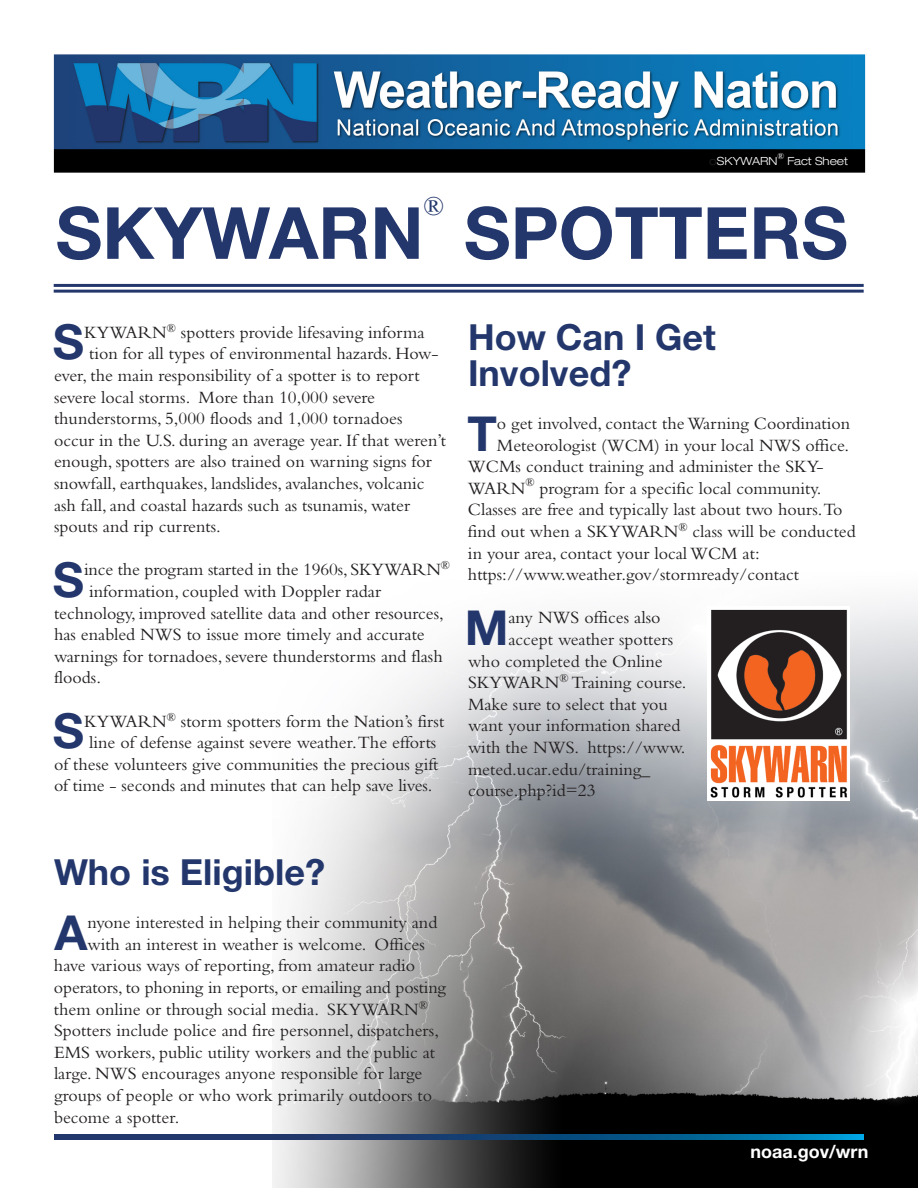
<style>
.page{position:relative;width:918px;height:1188px;background:#fff}
.page>*{position:absolute;margin:0;border:0;box-sizing:border-box;transform-origin:0 0}
.t1{font:700 72px "Helvetica Neue LT Std";color:#23376c}
.t2{font:700 48.3px "Helvetica Neue LT Std";color:#23376c}
.t3{font:700 36px/36px "Helvetica Neue LT Std";color:#23376c}
.t4{font:27px "Bembo";color:#23376c}
.t5{font:18px "Bembo";color:#231f20}
.t6{font:700 18px "Helvetica Neue LT Std";color:#fff}
.t7{font:300 expanded 11.25px "Helvetica Neue LT Std";color:#fff}
.t8{font:9px "Bembo";color:#fff}
.s1{color:#231f20}
</style>
<div class="page">
<img style="left:272px;top:602px;width:646px;height:586px">
<hr style="left:54px;top:284px;width:810px;height:3px;background:#23376c">
<hr style="left:54px;top:290px;width:810px;height:3px;background:#23376c">
<svg style="left:54px;top:1134px;width:810px;height:6px"></svg>
<img style="left:53px;top:54px;width:813px;height:119px">
<img style="left:708px;top:607px;width:141px;height:194px">
<p class="t8" style="left:777px;top:151px;width:8px">®</p>
<p class="t7" style="left:709px;top:154px;width:70px"><span class="s1">o</span>SKYWARN</p>
<p class="t7" style="left:787px;top:154px;width:62px">Fact Sheet</p>
<p class="t1" style="left:56px;top:189px;width:370px">SKYWARN</p>
<p class="t4" style="left:424px;top:191px;width:22px">®</p>
<p class="t1" style="left:464px;top:189px;width:386px">SPOTTERS</p>
<p class="t2" style="left:53px;top:312px;width:33px">S</p>
<p class="t5" style="left:84px;top:322px;width:342px">KYWARN<sup>®</sup> spotters provide lifesaving informa</p>
<p class="t5" style="left:89px;top:343px;width:351px">tion for all types of environmental hazards. How-</p>
<p class="t5" style="left:54px;top:365px;width:367px">ever, the main responsibility of a spotter is to report</p>
<p class="t5" style="left:54px;top:386px;width:323px">severe local storms. More than 10,000 severe</p>
<p class="t5" style="left:54px;top:408px;width:350px">thunderstorms, 5,000 floods and 1,000 tornadoes</p>
<p class="t5" style="left:54px;top:430px;width:393px">occur in the U.S. during an average year. If that weren’t</p>
<p class="t5" style="left:54px;top:451px;width:379px">enough, spotters are also trained on warning signs for</p>
<p class="t5" style="left:54px;top:473px;width:372px">snowfall, earthquakes, landslides, avalanches, volcanic</p>
<p class="t5" style="left:54px;top:494px;width:358px">ash fall, and coastal hazards such as tsunamis, water</p>
<p class="t5" style="left:54px;top:516px;width:168px">spouts and rip currents.</p>
<p class="t2" style="left:53px;top:550px;width:33px">S</p>
<p class="t5" style="left:84px;top:559px;width:367px">ince the program started in the 1960s, SKYWARN<sup>®</sup></p>
<p class="t5" style="left:89px;top:581px;width:293px">information, coupled with Doppler radar</p>
<p class="t5" style="left:54px;top:602px;width:391px">technology, improved satellite data and other resources,</p>
<p class="t5" style="left:54px;top:624px;width:372px">has enabled NWS to issue more timely and accurate</p>
<p class="t5" style="left:54px;top:646px;width:390px">warnings for tornadoes, severe thunderstorms and flash</p>
<p class="t5" style="left:54px;top:667px;width:49px">floods.</p>
<p class="t2" style="left:53px;top:701px;width:33px">S</p>
<p class="t5" style="left:84px;top:710px;width:362px">KYWARN<sup>®</sup> storm spotters form the Nation’s first</p>
<p class="t5" style="left:89px;top:732px;width:349px">line of defense against severe weather.The efforts</p>
<p class="t5" style="left:54px;top:754px;width:386px">of these volunteers give communities the precious gift</p>
<p class="t5" style="left:54px;top:775px;width:380px">of time - seconds and minutes that can help save lives.</p>
<p class="t3" style="left:468px;top:318px;width:249px">How Can I Get<br>Involved?</p>
<p class="t2" style="left:467px;top:403px;width:31px">T</p>
<p class="t5" style="left:497px;top:413px;width:355px">o get involved, contact the Warning Coordination</p>
<p class="t5" style="left:497px;top:434px;width:354px">Meteorologist (WCM) in your local NWS office.</p>
<p class="t5" style="left:468px;top:456px;width:357px">WCMs conduct training and administer the SKY-</p>
<p class="t5" style="left:468px;top:478px;width:355px">WARN<sup>®</sup> program for a specific local community.</p>
<p class="t5" style="left:468px;top:499px;width:376px">Classes are free and typically last about two hours.To</p>
<p class="t5" style="left:468px;top:521px;width:389px">find out when a SKYWARN<sup>®</sup> class will be conducted</p>
<p class="t5" style="left:468px;top:542px;width:293px">in your area, contact your local WCM at:</p>
<p class="t5" style="left:468px;top:564px;width:333px">https://www.weather.gov/stormready/contact</p>
<p class="t2" style="left:465px;top:598px;width:45px">M</p>
<p class="t5" style="left:508px;top:607px;width:154px">any NWS offices also</p>
<p class="t5" style="left:508px;top:629px;width:166px">accept weather spotters</p>
<p class="t5" style="left:468px;top:650px;width:196px">who completed the Online</p>
<p class="t5" style="left:468px;top:672px;width:220px">SKYWARN<sup>®</sup> Training course.</p>
<p class="t5" style="left:468px;top:694px;width:201px">Make sure to select that you</p>
<p class="t5" style="left:468px;top:715px;width:214px">want your information shared</p>
<p class="t5" style="left:468px;top:737px;width:219px">with the NWS. https://www.</p>
<p class="t5" style="left:468px;top:758px;width:184px">meted.ucar.edu/training_</p>
<p class="t5" style="left:468px;top:780px;width:129px">course.php?id=23</p>
<p class="t3" style="left:54px;top:853px;width:273px">Who is Eligible?</p>
<p class="t2" style="left:54px;top:903px;width:35px">A</p>
<p class="t5" style="left:87px;top:912px;width:351px">nyone interested in helping their community and</p>
<p class="t5" style="left:87px;top:934px;width:339px">with an interest in weather is welcome. Offices</p>
<p class="t5" style="left:54px;top:955px;width:363px">have various ways of reporting, from amateur radio</p>
<p class="t5" style="left:54px;top:977px;width:394px">operators, to phoning in reports, or emailing and posting</p>
<p class="t5" style="left:54px;top:998px;width:376px">them online or through social media. SKYWARN<sup>®</sup></p>
<p class="t5" style="left:54px;top:1020px;width:387px">Spotters include police and fire personnel, dispatchers,</p>
<p class="t5" style="left:54px;top:1042px;width:383px">EMS workers, public utility workers and the public at</p>
<p class="t5" style="left:54px;top:1063px;width:370px">large. NWS encourages anyone responsible for large</p>
<p class="t5" style="left:54px;top:1085px;width:380px">groups of people or who work primarily outdoors to</p>
<p class="t5" style="left:54px;top:1106px;width:127px">become a spotter.</p>
<p class="t6" style="left:750px;top:1141px;width:120px">noaa.gov/wrn</p>
</div>
